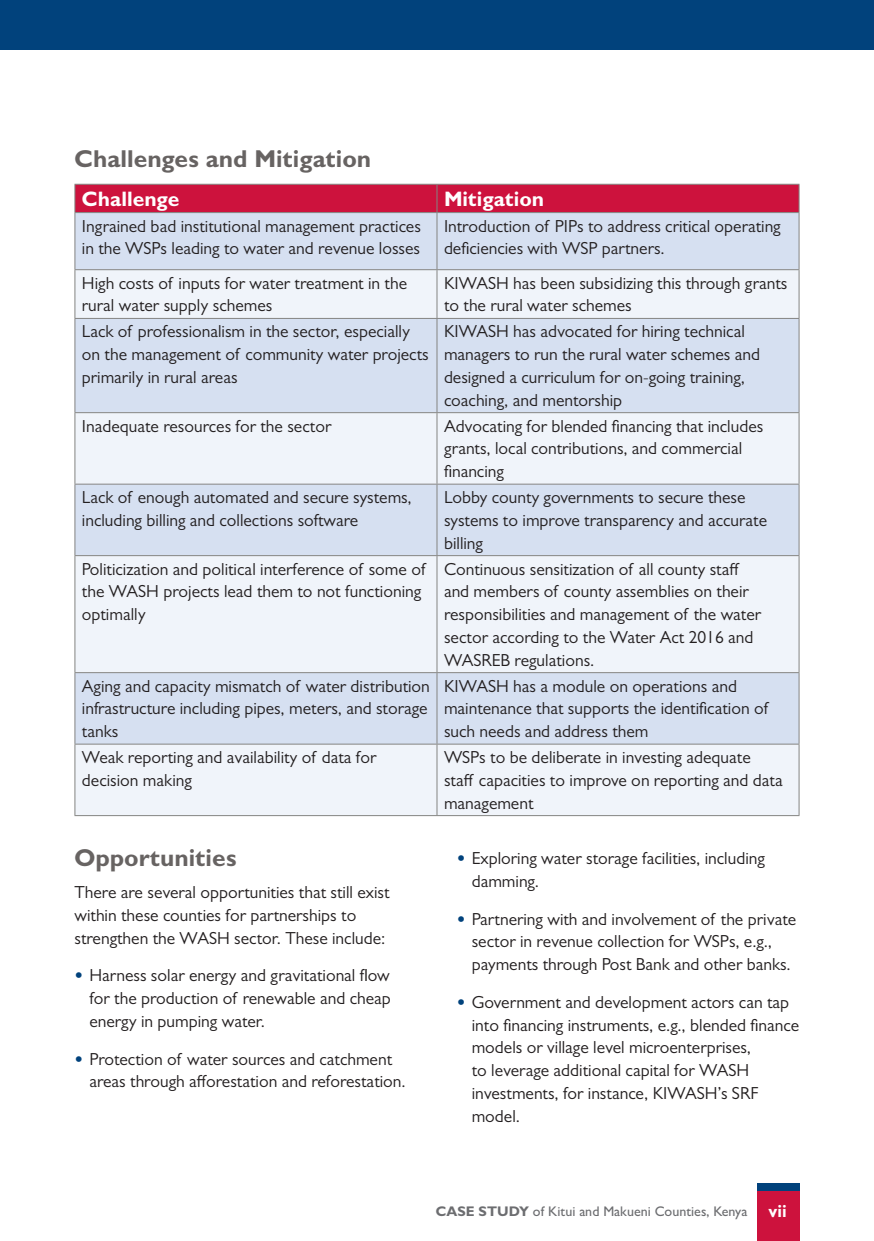
<style>
.page{position:relative;width:874px;height:1241px;background:#fff}
.page>*{position:absolute;margin:0;border:0;box-sizing:border-box;transform-origin:0 0}
.Subheading{font:700 24.5px "Gill Sans";color:#676362}
.t1{font:700 21px "Gill Sans";color:#fff}
.t2{font:17.5px/22.8px "Gill Sans";color:#231f20}
.t3{font:500 14px "Gill Sans";color:#6c6d70}
.s1{font-weight:800;color:#01427c}
.s2{font-weight:700}
.s3{font-weight:700;font-size:17.5px;color:#fff}
</style>
<div class="page">
<div style="left:0;top:0;width:873px;height:50px;background:#01427c"></div>
<div style="left:756px;top:1190px;width:43px;height:50px;background:#cd123d"></div>
<div style="left:756px;top:1182px;width:43px;height:8px;background:#01427c"></div>
<div style="left:75px;top:213px;width:723px;height:56px;background:#d6e0f1"></div>
<svg style="left:75px;top:270px;width:723px;height:545px;fill:#f0f4fa"></svg>
<hr style="left:74px;top:212px;width:363px;height:1px;background:#848482">
<div style="left:74px;top:184px;width:725px;height:28px;background:#cd123d"></div>
<hr style="left:437px;top:212px;width:362px;height:1px;background:#848482">
<hr style="left:74px;top:213px;width:1px;height:56px;background:#848482">
<hr style="left:436px;top:213px;width:1px;height:56px;background:#848482">
<hr style="left:798px;top:213px;width:1px;height:56px;background:#848482">
<hr style="left:74px;top:269px;width:363px;height:1px;background:#848482">
<hr style="left:74px;top:270px;width:1px;height:48px;background:#848482">
<hr style="left:437px;top:269px;width:362px;height:1px;background:#848482">
<hr style="left:436px;top:270px;width:1px;height:48px;background:#848482">
<hr style="left:798px;top:270px;width:1px;height:48px;background:#848482">
<hr style="left:74px;top:318px;width:363px;height:1px;background:#848482">
<hr style="left:74px;top:319px;width:1px;height:93px;background:#848482">
<hr style="left:437px;top:318px;width:362px;height:1px;background:#848482">
<hr style="left:436px;top:319px;width:1px;height:93px;background:#848482">
<hr style="left:798px;top:319px;width:1px;height:93px;background:#848482">
<hr style="left:74px;top:412px;width:363px;height:1px;background:#848482">
<hr style="left:74px;top:413px;width:1px;height:70px;background:#848482">
<hr style="left:437px;top:412px;width:362px;height:1px;background:#848482">
<hr style="left:436px;top:413px;width:1px;height:70px;background:#848482">
<hr style="left:798px;top:413px;width:1px;height:70px;background:#848482">
<hr style="left:74px;top:483px;width:363px;height:1px;background:#848482">
<hr style="left:74px;top:484px;width:1px;height:71px;background:#848482">
<hr style="left:437px;top:483px;width:362px;height:1px;background:#848482">
<hr style="left:436px;top:484px;width:1px;height:71px;background:#848482">
<hr style="left:798px;top:484px;width:1px;height:71px;background:#848482">
<hr style="left:74px;top:555px;width:363px;height:1px;background:#848482">
<hr style="left:74px;top:556px;width:1px;height:116px;background:#848482">
<hr style="left:437px;top:555px;width:362px;height:1px;background:#848482">
<hr style="left:436px;top:556px;width:1px;height:116px;background:#848482">
<hr style="left:798px;top:556px;width:1px;height:116px;background:#848482">
<hr style="left:74px;top:672px;width:363px;height:1px;background:#848482">
<hr style="left:74px;top:673px;width:1px;height:70px;background:#848482">
<hr style="left:437px;top:672px;width:362px;height:1px;background:#848482">
<hr style="left:436px;top:673px;width:1px;height:70px;background:#848482">
<hr style="left:798px;top:673px;width:1px;height:70px;background:#848482">
<hr style="left:74px;top:743px;width:363px;height:1px;background:#848482">
<hr style="left:74px;top:744px;width:1px;height:71px;background:#848482">
<hr style="left:74px;top:815px;width:363px;height:1px;background:#848482">
<hr style="left:437px;top:743px;width:362px;height:1px;background:#848482">
<hr style="left:436px;top:744px;width:1px;height:71px;background:#848482">
<hr style="left:798px;top:744px;width:1px;height:71px;background:#848482">
<hr style="left:437px;top:815px;width:362px;height:1px;background:#848482">
<p class="Subheading" style="left:74px;top:143px;width:298px">Challenges and Mitigation</p>
<p class="t1" style="left:82px;top:185px;width:99px">Challenge</p>
<p class="t1" style="left:444px;top:185px;width:102px">Mitigation</p>
<p class="t2" style="left:82px;top:214px;width:340px">Ingrained bad institutional management practices in the WSPs leading to water and revenue losses</p>
<p class="t2" style="left:444px;top:214px;width:338px">Introduction of PIPs to address critical operating deficiencies with WSP partners.</p>
<p class="t2" style="left:82px;top:271px;width:326px">High costs of inputs for water treatment in the rural water supply schemes</p>
<p class="t2" style="left:444px;top:271px;width:345px">KIWASH has been subsidizing this through grants to the rural water schemes</p>
<p class="t2" style="left:82px;top:320px;width:348px">Lack of professionalism in the sector, especially on the management of community water projects primarily in rural areas</p>
<p class="t2" style="left:444px;top:320px;width:317px">KIWASH has advocated for hiring technical managers to run the rural water schemes and designed a curriculum for on-going training, coaching, and mentorship</p>
<p class="t2" style="left:82px;top:414px;width:251px">Inadequate resources for the sector</p>
<p class="t2" style="left:444px;top:414px;width:321px">Advocating for blended financing that includes grants, local contributions, and commercial financing</p>
<p class="t2" style="left:82px;top:485px;width:331px">Lack of enough automated and secure systems, including billing and collections software</p>
<p class="t2" style="left:444px;top:485px;width:324px">Lobby county governments to secure these systems to improve transparency and accurate billing</p>
<p class="t2" style="left:82px;top:557px;width:344px">Politicization and political interference of some of the WASH projects lead them to not functioning optimally</p>
<p class="t2" style="left:444px;top:557px;width:318px">Continuous sensitization of all county staff and members of county assemblies on their responsibilities and management of the water sector according to the Water Act 2016 and WASREB regulations.</p>
<p class="t2" style="left:82px;top:674px;width:349px">Aging and capacity mismatch of water distribution infrastructure including pipes, meters, and storage tanks</p>
<p class="t2" style="left:444px;top:674px;width:325px">KIWASH has a module on operations and maintenance that supports the identification of such needs and address them</p>
<p class="t2" style="left:82px;top:745px;width:296px">Weak reporting and availability of data for decision making</p>
<p class="t2" style="left:444px;top:745px;width:340px">WSPs to be deliberate in investing adequate staff capacities to improve on reporting and data management</p>
<p class="t2" style="left:471px;top:846px;width:294px;text-indent:-15px"><span class="s1">•</span> Exploring water storage facilities, including damming.</p>
<p class="t2" style="left:456px;top:907px;width:341px;text-align:center"><span class="s1">•</span> Partnering with and involvement of the private sector in revenue collection for WSPs, e.g., payments through Post Bank and other banks.</p>
<p class="t2" style="left:471px;top:990px;width:329px;text-indent:-15px"><span class="s1">•</span> Government and development actors can tap into financing instruments, e.g., blended finance models or village level microenterprises,<br>to leverage additional capital for WASH investments, for instance, KIWASH’s SRF model.</p>
<p class="Subheading" style="left:74px;top:842px;width:163px">Opportunities</p>
<p class="t2" style="left:74px;top:880px;width:316px">There are several opportunities that still exist within these counties for partnerships to strengthen the WASH sector. These include:</p>
<p class="t2" style="left:89px;top:963px;width:303px;text-align:justify;text-indent:-15px"><span class="s1">•</span> Harness solar energy and gravitational flow for the production of renewable and cheap energy in pumping water.</p>
<p class="t2" style="left:89px;top:1047px;width:318px;text-indent:-15px"><span class="s1">•</span> Protection of water sources and catchment areas through afforestation and reforestation.</p>
<p class="t3" style="left:435px;top:1202px;width:352px"><span class="s2">CASE STUDY</span> of Kitui and Makueni Counties, Kenya <span class="s3">vii</span></p>
</div>
